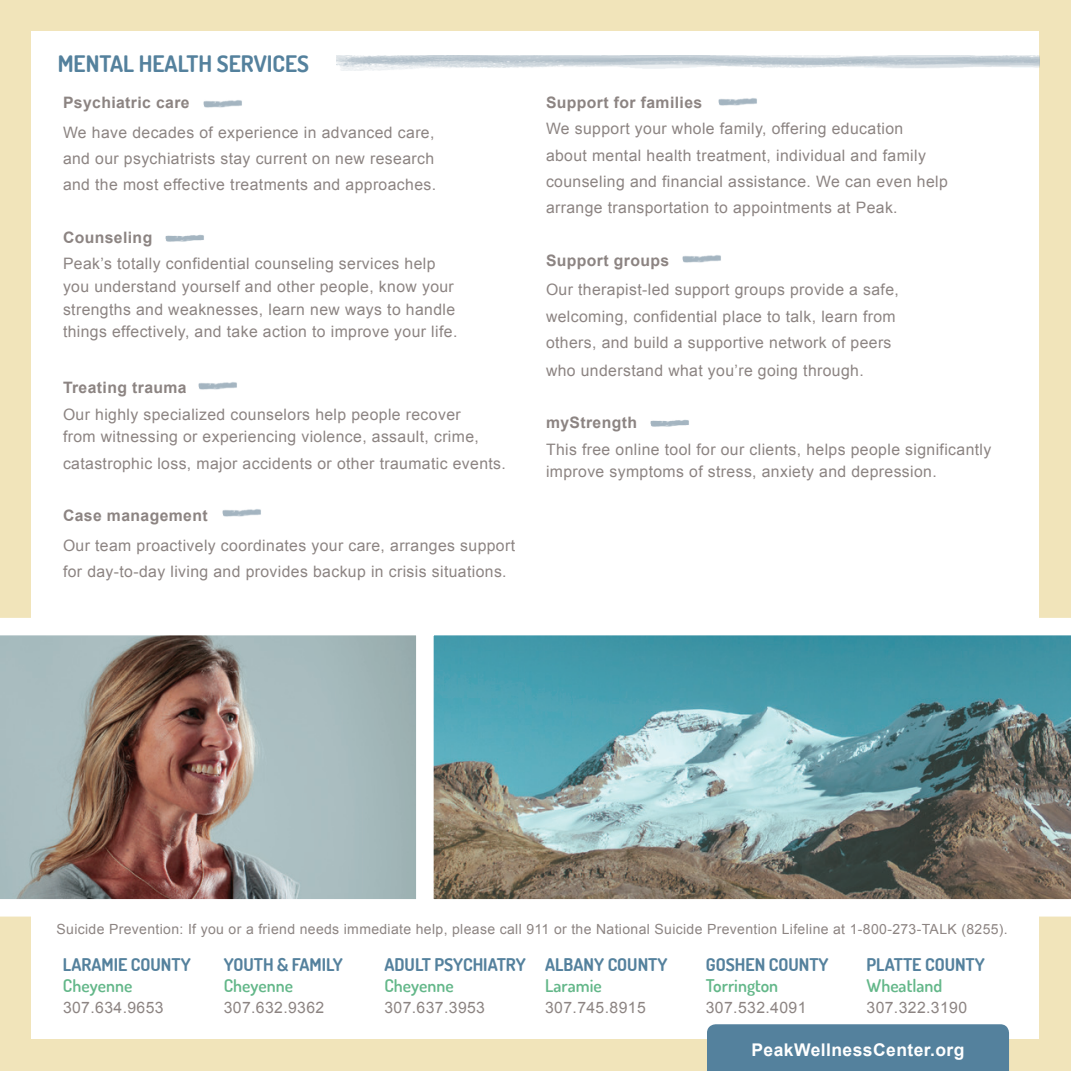
<style>
.page{position:relative;width:1071px;height:1071px;background:#f1e4ba}
.page>*{position:absolute;margin:0;border:0;box-sizing:border-box;transform-origin:0 0}
.t1{font:700 22.75px "Dosis";color:#54819d}
.t2{font:700 17.5px "Dosis";color:#54819d}
.t3{font:600 17.5px "Dosis";color:#63b789}
.t4{font:700 17.5px "Arial";letter-spacing:.025em;color:#fff}
.t5{font:15.75px/26.2px "Arial";letter-spacing:.025em;color:#8c8482}
.t6{font:700 15.75px "Arial";letter-spacing:.025em;color:#8c8482}
.t7{font:14px "Arial";letter-spacing:.025em;color:#8c8482}
</style>
<div class="page">
<div style="left:32px;top:32px;width:1008px;height:1008px;background:#fff"></div>
<img style="left:0;top:618px;width:416px;height:299px">
<svg style="left:433px;top:618px;width:638px;height:299px;background:#7e9fa2"></svg>
<img style="left:336px;top:55px;width:703px;height:16px">
<img style="left:204px;top:100px;width:38px;height:8px">
<img style="left:718px;top:98px;width:39px;height:8px">
<img style="left:683px;top:255px;width:38px;height:8px">
<img style="left:651px;top:419px;width:38px;height:8px">
<img style="left:165px;top:234px;width:39px;height:8px">
<img style="left:198px;top:382px;width:39px;height:8px">
<img style="left:222px;top:509px;width:39px;height:8px">
<div style="left:707px;top:1024px;width:302px;height:47px;background:#54819d"></div>
<h1 class="t1" style="left:58px;top:49px;width:253px">MENTAL HEALTH SERVICES</h1>
<p class="t6" style="left:63px;top:92px;width:128px">Psychiatric care</p>
<p class="t5" style="left:63px;top:119px;width:375px">We have decades of experience in advanced care, and our psychiatrists stay current on new research and the most effective treatments and approaches.</p>
<p class="t6" style="left:63px;top:227px;width:91px">Counseling</p>
<p class="t5" style="left:63px;top:252px;width:396px;line-height:22.8px">Peak’s totally confidential counseling services help you understand yourself and other people, know your strengths and weaknesses, learn new ways to handle things effectively, and take action to improve your life.</p>
<p class="t6" style="left:63px;top:377px;width:125px">Treating trauma</p>
<p class="t5" style="left:63px;top:403px;width:417px;line-height:22.8px">Our highly specialized counselors help people recover from witnessing or experiencing violence, assault, crime,</p>
<p class="t5" style="left:63px;top:450px;width:444px">catastrophic loss, major accidents or other traumatic events.</p>
<p class="t6" style="left:63px;top:505px;width:146px">Case management</p>
<p class="t5" style="left:63px;top:532px;width:454px">Our team proactively coordinates your care, arranges support for day-to-day living and provides backup in crisis situations.</p>
<p class="t6" style="left:546px;top:92px;width:158px">Support for families</p>
<p class="t5" style="left:546px;top:116px;width:403px">We support your whole family, offering education about mental health treatment, individual and family counseling and financial assistance. We can even help arrange transportation to appointments at Peak.</p>
<p class="t6" style="left:546px;top:250px;width:125px">Support groups</p>
<p class="t5" style="left:546px;top:277px;width:354px">Our therapist-led support groups provide a safe, welcoming, confidential place to talk, learn from others, and build a supportive network of peers</p>
<p class="t5" style="left:546px;top:357px;width:319px">who understand what you’re going through.</p>
<p class="t6" style="left:546px;top:412px;width:93px">myStrength</p>
<p class="t5" style="left:546px;top:438px;width:447px;line-height:22.8px">This free online tool for our clients, helps people significantly improve symptoms of stress, anxiety and depression.</p>
<p class="t7" style="left:57px;top:920px;width:953px">Suicide Prevention: If you or a friend needs immediate help, please call 911 or the National Suicide Prevention Lifeline at 1-800-273-TALK (8255).</p>
<p class="t2" style="left:63px;top:953px;width:129px">LARAMIE COUNTY</p>
<p class="t3" style="left:63px;top:974px;width:71px">Cheyenne</p>
<p class="t5" style="left:63px;top:994px;width:102px">307.634.9653</p>
<p class="t2" style="left:224px;top:953px;width:121px">YOUTH &amp; FAMILY</p>
<p class="t3" style="left:224px;top:974px;width:71px">Cheyenne</p>
<p class="t5" style="left:224px;top:994px;width:102px">307.632.9362</p>
<p class="t2" style="left:384px;top:953px;width:143px">ADULT PSYCHIATRY</p>
<p class="t3" style="left:384px;top:974px;width:71px">Cheyenne</p>
<p class="t5" style="left:384px;top:994px;width:102px">307.637.3953</p>
<p class="t2" style="left:545px;top:953px;width:124px">ALBANY COUNTY</p>
<p class="t3" style="left:545px;top:974px;width:58px">Laramie</p>
<p class="t5" style="left:545px;top:994px;width:102px">307.745.8915</p>
<p class="t2" style="left:706px;top:953px;width:124px">GOSHEN COUNTY</p>
<p class="t3" style="left:706px;top:974px;width:74px">Torrington</p>
<p class="t5" style="left:706px;top:994px;width:102px">307.532.4091</p>
<p class="t2" style="left:867px;top:953px;width:120px">PLATTE COUNTY</p>
<p class="t3" style="left:867px;top:974px;width:77px">Wheatland</p>
<p class="t5" style="left:867px;top:994px;width:102px">307.322.3190</p>
<p class="t4" style="left:751px;top:1039px;width:215px">PeakWellnessCenter.org</p>
</div>
